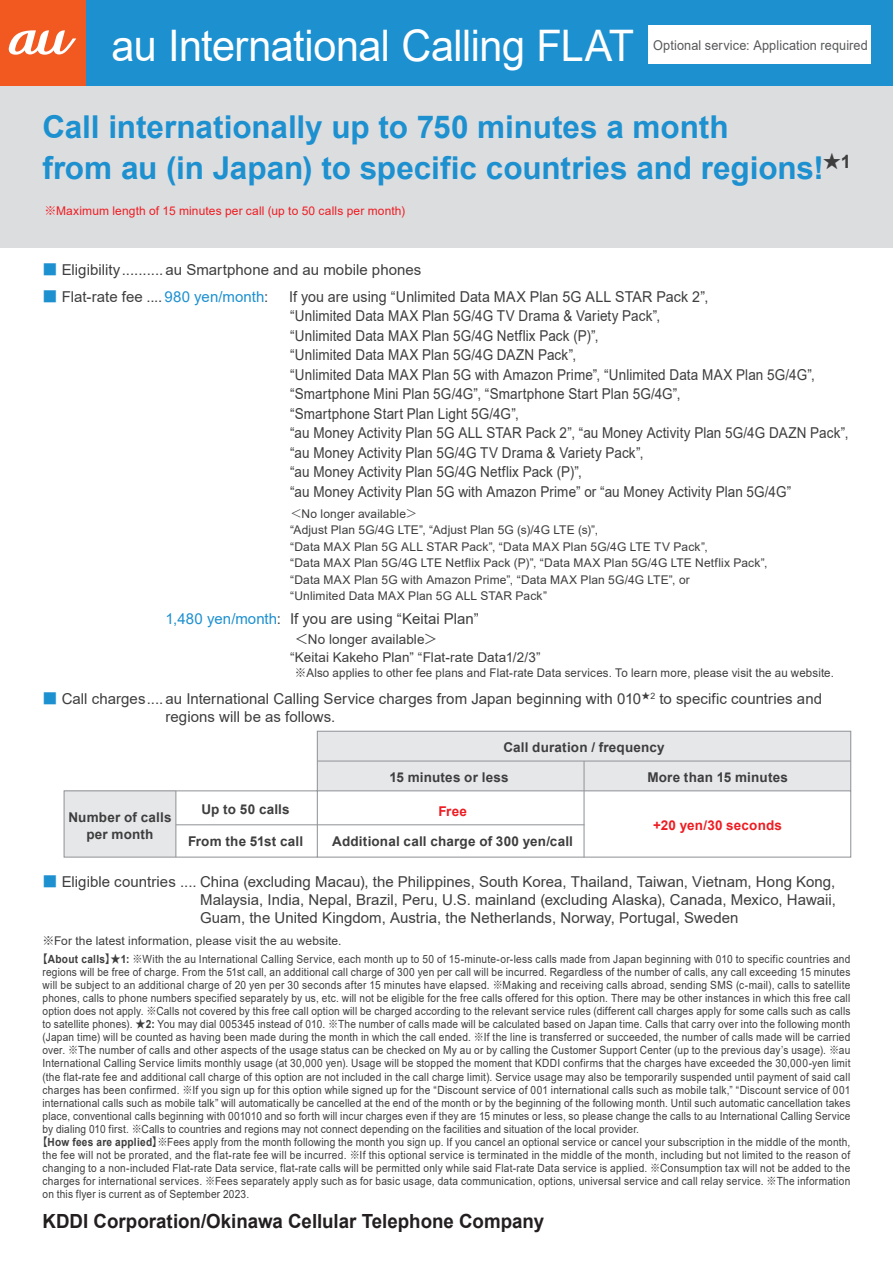
<style>
.page{position:relative;width:893px;height:1263px;background:#fff}
.page>*{position:absolute;margin:0;border:0;box-sizing:border-box;transform-origin:0 0}
.t1{font:43.5px "Arial";letter-spacing:-.01em;color:#fff;scale:.95 1}
.t2{font:700 31.5px/40.5px "Arial";letter-spacing:-.005em;color:#1d90d0}
.t3{font:700 19.5px "Arial";color:#231f20;scale:.96 1}
.t4{font:15px/19.5px "Arial";letter-spacing:.005em;color:#3e3e3f;scale:.95 1}
.t5{font:15px/18px "Arial";letter-spacing:.005em;color:#3e3e3f;text-align:justify}
.t6{font:700 13.5px/16.5px "Arial";letter-spacing:.01em;color:#3e3e3f;text-align:center}
.t7{font:13.5px/18px "Arial";letter-spacing:.005em;color:#3e3e3f}
.t8{font:13.5px "Arial";letter-spacing:.01em;color:#57585a;scale:.94 1}
.t9{font:700 13.5px "Arial";letter-spacing:.015em;color:#ee1d23}
.t10{font:12px/16.5px "Arial";letter-spacing:.01em;color:#3e3e3f}
.t11{font:12px "Arial";letter-spacing:.01em;color:#3e3e3f;scale:.96 1}
.t12{font:12px "Arial";letter-spacing:.01em;color:#ee1d23}
.t13{font:11.25px "Arial";letter-spacing:.025em;color:#3e3e3f;scale:.9 1}
.s1{font-family:"Koz Go Pr 6 N"}
.s2{font-family:"Koz Go Pr 6 N";color:#1d90d0}
.s3{color:#1d90d0}
.s4{font-family:"UD Shin Go Pro";font-weight:300}
.s5{font-family:"Koz Go Pr 6 N";font-weight:700}
.s6{font-weight:700}
</style>
<div class="page">
<div style="left:0;top:0;width:893px;height:248px;background:#dcdddf"></div>
<div style="left:0;top:0;width:893px;height:85px;background:#1d90d0"></div>
<div style="left:648px;top:26px;width:223px;height:38px;background:#fff"></div>
<svg style="left:63px;top:730px;width:789px;height:128px"></svg>
<div style="left:0;top:0;width:85px;height:85px;background:#f15921"></div>
<svg style="left:9px;top:30px;width:67px;height:25px"></svg>
<h1 class="t1" style="left:111px;top:15px;width:552px">au International Calling FLAT</h1>
<p class="t8" style="left:653px;top:36px;width:230px">Optional service: Application required</p>
<h2 class="t2" style="left:43px;top:107px;width:810px">Call internationally up to 750 minutes a month<br>from au (in Japan) to specific countries and regions!<sup>★</sup><sup>1</sup></h2>
<p class="t12" style="left:45px;top:202px;width:362px"><span class="s1">※</span>Maximum length of 15 minutes per call (up to 50 calls per month)</p>
<h3 class="t5" style="left:43px;top:261px;width:380px"><span class="s2">■</span> Eligibility.......... au Smartphone and au mobile phones</h3>
<h3 class="t5" style="left:43px;top:288px;width:227px"><span class="s2">■</span> Flat-rate fee .... <span class="s3">980 yen/month</span>:</h3>
<p class="t4" style="left:289px;top:287px;width:590px">If you are using “Unlimited Data MAX Plan 5G ALL STAR Pack 2”,<br>“Unlimited Data MAX Plan 5G/4G TV Drama &amp; Variety Pack”,<br>“Unlimited Data MAX Plan 5G/4G Netflix Pack (P)”,<br>“Unlimited Data MAX Plan 5G/4G DAZN Pack”,<br>“Unlimited Data MAX Plan 5G with Amazon Prime”, “Unlimited Data MAX Plan 5G/4G”, “Smartphone Mini Plan 5G/4G”, “Smartphone Start Plan 5G/4G”,<br>“Smartphone Start Plan Light 5G/4G”,<br>“au Money Activity Plan 5G ALL STAR Pack 2”, “au Money Activity Plan 5G/4G DAZN Pack”, “au Money Activity Plan 5G/4G TV Drama &amp; Variety Pack”,<br>“au Money Activity Plan 5G/4G Netflix Pack (P)”,<br>“au Money Activity Plan 5G with Amazon Prime” or “au Money Activity Plan 5G/4G”</p>
<p class="t10" style="left:290px;top:505px;width:479px"><span class="s4">＜</span>No longer available<span class="s4">＞<br></span>“Adjust Plan 5G/4G LTE”, “Adjust Plan 5G (s)/4G LTE (s)”,<br>“Data MAX Plan 5G ALL STAR Pack”, “Data MAX Plan 5G/4G LTE TV Pack”,<br>“Data MAX Plan 5G/4G LTE Netflix Pack (P)”, “Data MAX Plan 5G/4G LTE Netflix Pack”, “Data MAX Plan 5G with Amazon Prime”, “Data MAX Plan 5G/4G LTE”, or<br>“Unlimited Data MAX Plan 5G ALL STAR Pack”</p>
<h3 class="t5" style="left:166px;top:610px;width:315px"><span class="s3">1,480 yen/month</span>: If you are using “Keitai Plan”</h3>
<p class="t7" style="left:290px;top:630px;width:252px;text-indent:5px"><span class="s1">＜</span>No longer available<span class="s1">＞<br></span>“Keitai Kakeho Plan” “Flat-rate Data1/2/3”</p>
<p class="t11" style="left:295px;top:664px;width:563px"><span class="s1">※</span>Also applies to other fee plans and Flat-rate Data services. To learn more, please visit the au website.</p>
<h3 class="t5" style="left:166px;top:690px;width:658px;text-indent:-123px"><span class="s2">■</span> Call charges.... au International Calling Service charges from Japan beginning with 010<sup>★</sup><sup>2</sup> to specific countries and regions will be as follows.</h3>
<p class="t6" style="left:503px;top:739px;width:163px">Call duration / frequency</p>
<p class="t6" style="left:389px;top:769px;width:121px">15 minutes or less</p>
<p class="t6" style="left:647px;top:769px;width:142px">More than 15 minutes</p>
<p class="t6" style="left:201px;top:801px;width:90px">Up to 50 calls</p>
<p class="t9" style="left:438px;top:802px;width:30px">Free</p>
<p class="t6" style="left:332px;top:833px;width:242px">Additional call charge of 300 yen/call</p>
<p class="t6" style="left:68px;top:810px;width:105px">Number of calls per month</p>
<p class="t9" style="left:653px;top:815px;width:130px">+20 yen/30 seconds</p>
<p class="t6" style="left:188px;top:833px;width:117px">From the 51st call</p>
<p class="t5" style="left:200px;top:872px;width:637px;text-indent:-158px"><span class="s2">■</span> Eligible countries .... China (excluding Macau), the Philippines, South Korea, Thailand, Taiwan, Vietnam, Hong Kong, Malaysia, India, Nepal, Brazil, Peru, U.S. mainland (excluding Alaska), Canada, Mexico, Hawaii, Guam, the United Kingdom, Austria, the Netherlands, Norway, Portugal, Sweden</p>
<p class="t10" style="left:43px;top:933px;width:300px"><span class="s1">※</span>For the latest information, please visit the au website.</p>
<p class="t13" style="left:37px;top:951px;width:905px"><span class="s5">【</span><span class="s6">About calls</span><span class="s5">】★</span><span class="s6">1:</span> <span class="s1">※</span>With the au International Calling Service, each month up to 50 of 15-minute-or-less calls made from Japan beginning with 010 to specific countries and</p>
<p class="t13" style="left:43px;top:964px;width:899px">regions will be free of charge. From the 51st call, an additional call charge of 300 yen per call will be incurred. Regardless of the number of calls, any call exceeding 15 minutes</p>
<p class="t13" style="left:43px;top:977px;width:899px">will be subject to an additional charge of 20 yen per 30 seconds after 15 minutes have elapsed. <span class="s1">※</span>Making and receiving calls abroad, sending SMS (c-mail), calls to satellite</p>
<p class="t13" style="left:43px;top:990px;width:899px">phones, calls to phone numbers specified separately by us, etc. will not be eligible for the free calls offered for this option. There may be other instances in which this free call</p>
<p class="t13" style="left:43px;top:1003px;width:899px">option does not apply. <span class="s1">※</span>Calls not covered by this free call option will be charged according to the relevant service rules (different call charges apply for some calls such as calls</p>
<p class="t13" style="left:43px;top:1016px;width:899px">to satellite phones). <span class="s5">★</span><span class="s6">2:</span> You may dial 005345 instead of 010. <span class="s1">※</span>The number of calls made will be calculated based on Japan time. Calls that carry over into the following month</p>
<p class="t13" style="left:43px;top:1030px;width:899px">(Japan time) will be counted as having been made during the month in which the call ended. <span class="s1">※</span>If the line is transferred or succeeded, the number of calls made will be carried</p>
<p class="t13" style="left:43px;top:1043px;width:899px">over. <span class="s1">※</span>The number of calls and other aspects of the usage status can be checked on My au or by calling the Customer Support Center (up to the previous day’s usage). <span class="s1">※</span>au</p>
<p class="t13" style="left:43px;top:1056px;width:899px">International Calling Service limits monthly usage (at 30,000 yen). Usage will be stopped the moment that KDDI confirms that the charges have exceeded the 30,000-yen limit</p>
<p class="t13" style="left:43px;top:1069px;width:899px">(the flat-rate fee and additional call charge of this option are not included in the call charge limit). Service usage may also be temporarily suspended until payment of said call</p>
<p class="t13" style="left:43px;top:1082px;width:899px">charges has been confirmed. <span class="s1">※</span>If you sign up for this option while signed up for the “Discount service of 001 international calls such as mobile talk,” “Discount service of 001</p>
<p class="t13" style="left:43px;top:1095px;width:899px">international calls such as mobile talk” will automatically be cancelled at the end of the month or by the beginning of the following month. Until such automatic cancellation takes</p>
<p class="t13" style="left:43px;top:1108px;width:899px">place, conventional calls beginning with 001010 and so forth will incur charges even if they are 15 minutes or less, so please change the calls to au International Calling Service</p>
<p class="t13" style="left:43px;top:1121px;width:664px">by dialing 010 first. <span class="s1">※</span>Calls to countries and regions may not connect depending on the facilities and situation of the local provider.</p>
<p class="t13" style="left:37px;top:1134px;width:905px"><span class="s5">【</span><span class="s6">How fees are applied</span><span class="s5">】</span><span class="s1">※</span>Fees apply from the month following the month you sign up. If you cancel an optional service or cancel your subscription in the middle of the month,</p>
<p class="t13" style="left:43px;top:1147px;width:899px">the fee will not be prorated, and the flat-rate fee will be incurred. <span class="s1">※</span>If this optional service is terminated in the middle of the month, including but not limited to the reason of</p>
<p class="t13" style="left:43px;top:1160px;width:899px">changing to a non-included Flat-rate Data service, flat-rate calls will be permitted only while said Flat-rate Data service is applied. <span class="s1">※</span>Consumption tax will not be added to the</p>
<p class="t13" style="left:43px;top:1173px;width:899px">charges for international services. <span class="s1">※</span>Fees separately apply such as for basic usage, data communication, options, universal service and call relay service. <span class="s1">※</span>The information</p>
<p class="t13" style="left:43px;top:1186px;width:231px">on this flyer is current as of September 2023.</p>
<h3 class="t3" style="left:43px;top:1207px;width:524px">KDDI Corporation/Okinawa Cellular Telephone Company</h3>
</div>
